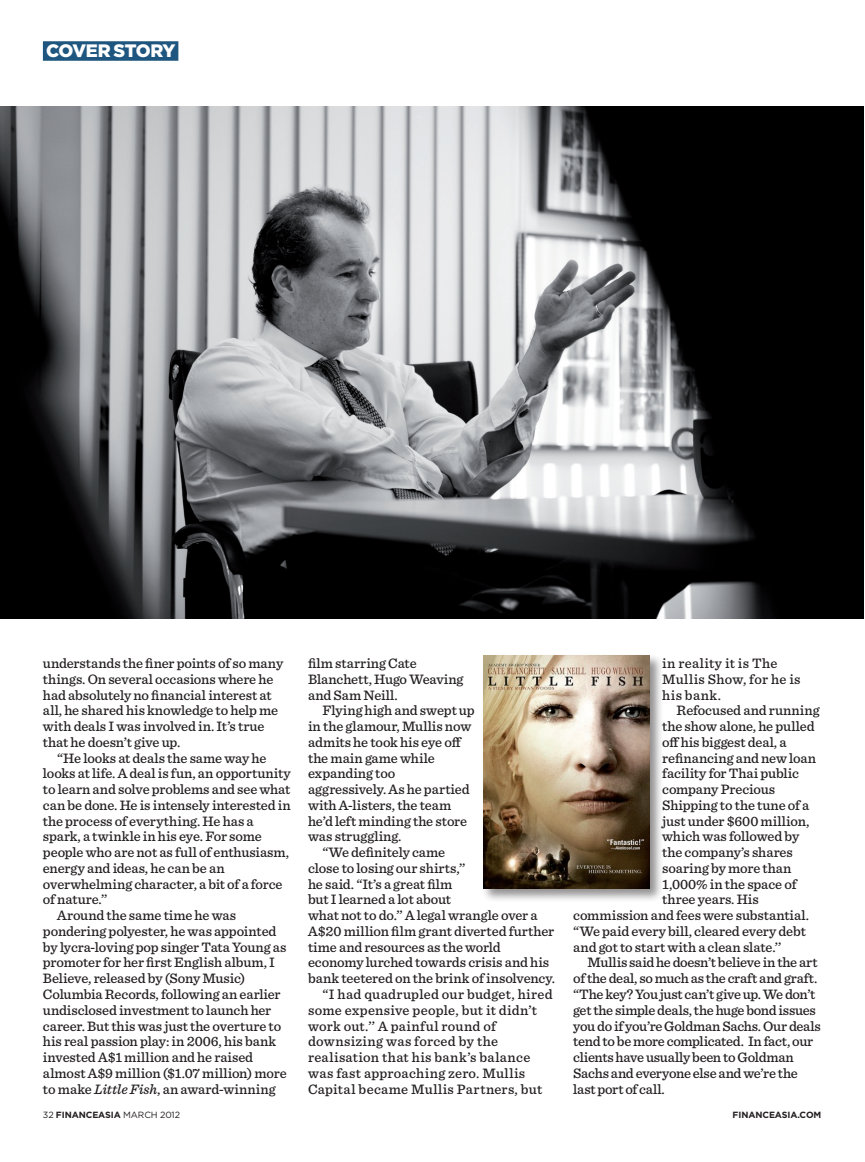
<style>
.page{position:relative;width:865px;height:1162px;background:#fff}
.page>*{position:absolute;margin:0;border:0;box-sizing:border-box;transform-origin:0 0}
.Feature___Slug__left{font:900 18px "Gotham";letter-spacing:-.03em;color:#fff}
.Body___Indented{font:500 14.25px/15.8px "Sentinel";letter-spacing:-.005em;color:#231f20}
.Body___Indented-2{font:500 14.25px/15.8px "Sentinel";letter-spacing:.02em;color:#231f20}
.Body___Indented-3{font:500 14.25px/15.8px "Sentinel";letter-spacing:.025em;color:#231f20}
.t1{font:9px "Gotham";letter-spacing:-.01em;color:#231f20}
.t2{font:700 9px "Gotham";letter-spacing:-.01em;color:#231f20}
.s1{font-style:italic}
.s2{font-weight:700}
</style>
<div class="page">
<div style="left:43px;top:41px;width:135px;height:20px;background:#1f5680"></div>
<img style="left:0;top:106px;width:864px;height:512px">
<div style="left:481px;top:653px;width:182px;height:249px;background:#231f20;opacity:.5"></div>
<img style="left:483px;top:656px;width:166px;height:232px">
<p class="Feature___Slug__left" style="left:46px;top:39px;width:131px">COVER STORY</p>
<p class="Body___Indented" style="left:43px;top:654px;width:242px">understands the finer points of so many things. On several occasions where he had absolutely no financial interest at all, he shared his knowledge to help me with deals I was involved in. It’s true that he doesn’t give up.</p>
<p class="Body___Indented" style="left:43px;top:749px;width:249px;text-indent:14px">“He looks at deals the same way he looks at life. A deal is fun, an opportunity to learn and solve problems and see what can be done. He is intensely interested in the process of everything. He has a spark, a twinkle in his eye. For some people who are not as full of enthusiasm, energy and ideas, he can be an overwhelming character, a bit of a force of nature.’’</p>
<p class="Body___Indented" style="left:43px;top:906px;width:245px;text-indent:14px">Around the same time he was pondering polyester, he was appointed by lycra-loving pop singer Tata Young as promoter for her first English album, I Believe, released by (Sony Music)<br>Columbia Records, following an earlier undisclosed investment to launch her career. But this was just the overture to his real passion play: in 2006, his bank invested A$1 million and he raised almost A$9 million ($1.07 million) more to make <span class="s1">Little Fish</span>, an award-winning</p>
<p class="Body___Indented" style="left:308px;top:654px;width:157px">film starring Cate<br>Blanchett, Hugo Weaving and Sam Neill.</p>
<p class="Body___Indented" style="left:308px;top:702px;width:168px;text-indent:14px">Flying high and swept up in the glamour, Mullis now admits he took his eye off the main game while expanding too aggressively. As he partied with A-listers, the team he’d left minding the store was struggling.</p>
<p class="Body___Indented" style="left:308px;top:843px;width:248px;text-indent:14px">“We definitely came<br>close to losing our shirts,’’<br>he said. “It’s a great film<br>but I learned a lot about<br>what not to do.’’ A legal wrangle over a<br>A$20 million film grant diverted further time and resources as the world economy lurched towards crisis and his bank teetered on the brink of insolvency.</p>
<p class="Body___Indented-2" style="left:308px;top:985px;width:246px;text-indent:14px">“I had quadrupled our budget, hired some expensive people, but it didn’t work out.’’ A painful round of downsizing was forced by the realisation that his bank’s balance was fast approaching zero. Mullis Capital became Mullis Partners, but</p>
<p class="Body___Indented-3" style="left:662px;top:654px;width:140px">in reality it is The<br>Mullis Show, for he is his bank.</p>
<p class="Body___Indented" style="left:676px;top:702px;width:144px">Refocused and running</p>
<p class="Body___Indented" style="left:662px;top:717px;width:154px">the show alone, he pulled</p>
<p class="Body___Indented" style="left:662px;top:733px;width:126px">off his biggest deal, a</p>
<p class="Body___Indented" style="left:662px;top:749px;width:155px">refinancing and new loan</p>
<p class="Body___Indented" style="left:662px;top:765px;width:138px">facility for Thai public</p>
<p class="Body___Indented" style="left:662px;top:780px;width:114px">company Precious</p>
<p class="Body___Indented" style="left:662px;top:796px;width:148px">Shipping to the tune of a</p>
<p class="Body___Indented" style="left:662px;top:812px;width:148px">just under $600 million,</p>
<p class="Body___Indented" style="left:662px;top:828px;width:139px">which was followed by</p>
<p class="Body___Indented" style="left:662px;top:843px;width:132px">the company’s shares</p>
<p class="Body___Indented" style="left:662px;top:859px;width:131px">soaring by more than</p>
<p class="Body___Indented" style="left:662px;top:875px;width:136px">1,000% in the space of</p>
<p class="Body___Indented" style="left:662px;top:891px;width:98px">three years. His</p>
<p class="Body___Indented" style="left:573px;top:906px;width:237px">commission and fees were substantial.</p>
<p class="Body___Indented" style="left:573px;top:922px;width:234px">“We paid every bill, cleared every debt</p>
<p class="Body___Indented" style="left:573px;top:938px;width:210px">and got to start with a clean slate.’’</p>
<p class="Body___Indented" style="left:573px;top:954px;width:249px;text-indent:14px">Mullis said he doesn’t believe in the art of the deal, so much as the craft and graft. “The key? You just can’t give up. We don’t get the simple deals, the huge bond issues you do if you’re Goldman Sachs. Our deals tend to be more complicated. In fact, our clients have usually been to Goldman Sachs and everyone else and we’re the last port of call.</p>
<p class="t1" style="left:43px;top:1108px;width:139px">32 <span class="s2">FINANCEASIA</span> MARCH 2012</p>
<p class="t2" style="left:732px;top:1108px;width:90px">FINANCEASIA.COM</p>
</div>
